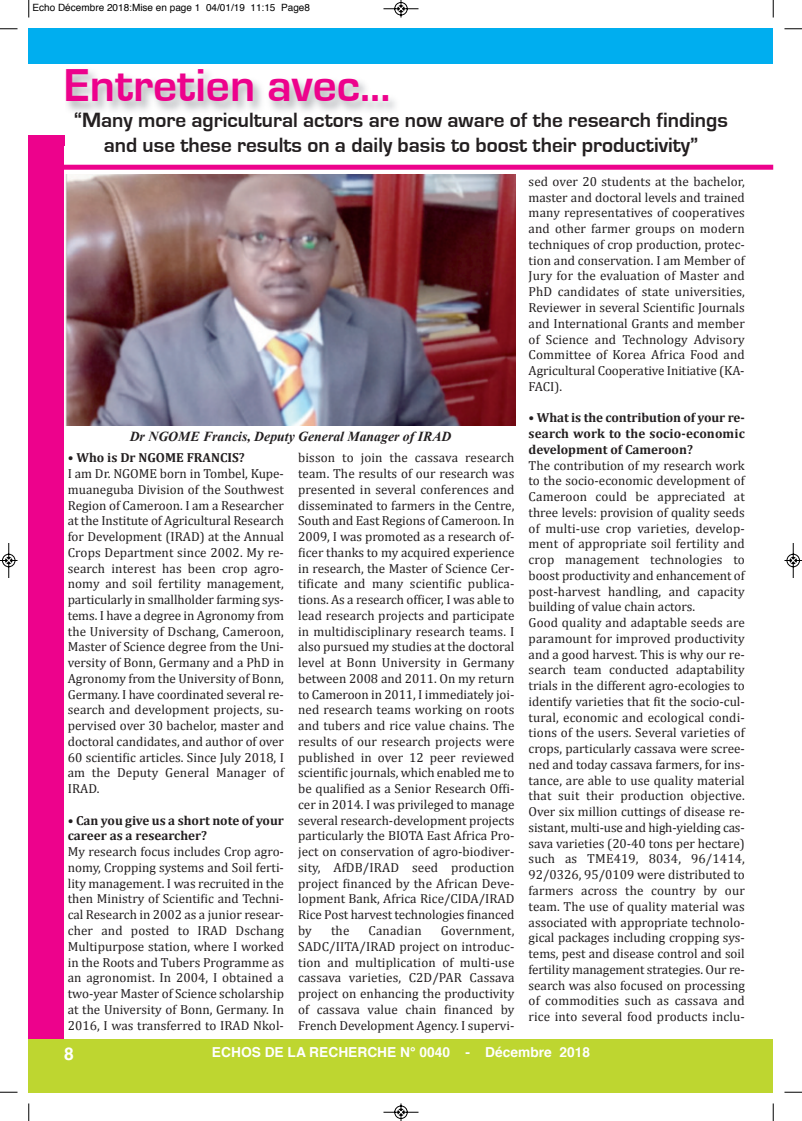
<style>
.page{position:relative;width:802px;height:1121px;background:#fff}
.page>*{position:absolute;margin:0;border:0;box-sizing:border-box;transform-origin:0 0}
.t1{font:700 47.5px "Eurostile";color:#ed028c}
.t2{font:700 21.25px/25.5px "Eurostile";color:#231f20;text-align:center}
.t3{font:700 17.5px "Helvetica";color:#fff}
.t4{font:italic 700 13.75px "Times New Roman";color:#231f20}
.t5{font:700 13.75px "Helvetica";color:#fff}
.t6{font:13.12px/15.8px "Cambria";color:#231f20;text-align:justify}
.t7{font:700 13.12px/15.8px "Cambria";color:#231f20}
.t8{font:10px "Helvetica";color:#000}
</style>
<div class="page">
<div style="left:29px;top:135px;width:35px;height:915px;background:#ed028c"></div>
<div style="left:29px;top:1039px;width:744px;height:53px;background:#bed630"></div>
<img style="left:64px;top:71px;width:331px;height:74px">
<div style="left:29px;top:29px;width:744px;height:35px;background:#00aeef"></div>
<img style="left:65px;top:174px;width:450px;height:252px">
<div style="left:29px;top:165px;width:744px;height:5px;background:#ed028c"></div>
<svg style="left:28px;top:0;width:2px;height:18px"></svg>
<svg style="left:0;top:28px;width:18px;height:2px"></svg>
<svg style="left:773px;top:0;width:1px;height:18px"></svg>
<svg style="left:784px;top:28px;width:18px;height:2px"></svg>
<svg style="left:28px;top:1103px;width:2px;height:17px"></svg>
<svg style="left:0;top:1091px;width:18px;height:2px"></svg>
<svg style="left:773px;top:1103px;width:1px;height:17px"></svg>
<svg style="left:784px;top:1091px;width:18px;height:2px"></svg>
<svg style="left:383px;top:0;width:36px;height:18px"></svg>
<svg style="left:383px;top:1103px;width:36px;height:17px"></svg>
<svg style="left:0;top:543px;width:18px;height:35px"></svg>
<svg style="left:784px;top:543px;width:18px;height:35px"></svg>
<p class="t8" style="left:32px;top:4px;width:279px">Echo Décembre 2018:Mise en page 1 04/01/19 11:15 Page8</p>
<h1 class="t1" style="left:64px;top:63px;width:328px">Entretien avec...</h1>
<h2 class="t2" style="left:74px;top:108px;width:655px">“Many more agricultural actors are now aware of the research findings and use these results on a daily basis to boost their productivity”</h2>
<p class="t4" style="left:130px;top:428px;width:323px">Dr NGOME Francis, Deputy General Manager of IRAD</p>
<p class="t7" style="left:68px;top:449px;width:179px">• Who is Dr NGOME FRANCIS?</p>
<p class="t6" style="left:68px;top:465px;width:218px">i am Dr. ngoMe born in Tombel, Kupe&shy;muaneguba Division of the southwest Region of cameroon. i am a Researcher at the institute of agricultural Research for Development (iRaD) at the annual crops Department since 2002. My re&shy;search interest has been crop agro&shy;nomy and soil fertility management, particularly in smallholder farming sys&shy;tems. i have a degree in agronomy from the university of Dschang, cameroon, Master of science degree from the uni&shy;versity of bonn, germany and a PhD in agronomy from the university of bonn, germany. i have coordinated several re&shy;search and development projects, su&shy;pervised over 30 bachelor, master and doctoral candidates, and author of over 60 scientific articles. since July 2018, i am the Deputy general Manager of iRaD.</p>
<p class="t7" style="left:68px;top:812px;width:218px">• Can you give us a short note of your career as a researcher?</p>
<p class="t6" style="left:68px;top:843px;width:218px">My research focus includes crop agro&shy;nomy, cropping systems and soil ferti&shy;lity management. i was recruited in the then Ministry of scientific and Techni&shy;cal Research in 2002 as a junior resear&shy;cher and posted to iRaD Dschang Multipurpose station, where i worked in the Roots and Tubers Programme as an agronomist. in 2004, i obtained a two-year Master of science scholarship at the university of bonn, germany. in 2016, i was transferred to iRaD nkol-</p>
<p class="t6" style="left:298px;top:449px;width:218px">bisson to join the cassava research team. The results of our research was presented in several conferences and disseminated to farmers in the centre, south and east Regions of cameroon. in 2009, i was promoted as a research of&shy;ficer thanks to my acquired experience in research, the Master of science cer&shy;tificate and many scientific publica&shy;tions. as a research officer, i was able to lead research projects and participate in multidisciplinary research teams. i also pursued my studies at the doctoral level at bonn university in germany between 2008 and 2011. on my return to cameroon in 2011, i immediately joi&shy;ned research teams working on roots and tubers and rice value chains. The results of our research projects were published in over 12 peer reviewed scientific journals, which enabled me to be qualified as a senior Research offi&shy;cer in 2014. i was privileged to manage several research-development projects particularly the bioTa east africa Pro&shy;ject on conservation of agro-biodiver&shy;sity, afDb/iRaD seed production project financed by the african Deve&shy;lopment bank, africa Rice/ciDa/iRaD Rice Post harvest technologies financed by</p>
<p class="t6" style="left:331px;top:922px;width:20px">the</p>
<p class="t6" style="left:368px;top:922px;width:55px">canadian</p>
<p class="t6" style="left:298px;top:922px;width:218px;text-indent:143px">government, saDc/iiTa/iRaD project on introduc&shy;tion and multiplication of multi-use cassava varieties, c2D/PaR cassava project on enhancing the productivity of cassava value chain financed by French Development agency. i supervi-</p>
<p class="t6" style="left:528px;top:173px;width:218px">sed over 20 students at the bachelor, master and doctoral levels and trained many representatives of cooperatives and other farmer groups on modern techniques of crop production, protec&shy;tion and conservation. i am Member of Jury for the evaluation of Master and PhD candidates of state universities, Reviewer in several scientific Journals and international grants and member of science and Technology advisory committee of Korea africa Food and agricultural cooperative initiative (Ka-Faci).</p>
<p class="t7" style="left:528px;top:409px;width:218px;text-align:justify">• What is the contribution of your re&shy;search work to the socio-economic development of Cameroon?</p>
<p class="t6" style="left:528px;top:457px;width:218px;text-align:left">The contribution of my research work to the socio-economic development of cameroon could be appreciated at three levels: provision of quality seeds of multi-use crop varieties, develop&shy;ment of appropriate soil fertility and crop management technologies to boost productivity and enhancement of post-harvest handling, and capacity building of value chain actors.<br>good quality and adaptable seeds are paramount for improved productivity and a good harvest. This is why our re&shy;search team conducted adaptability trials in the different agro-ecologies to identify varieties that fit the socio-cul&shy;tural, economic and ecological condi&shy;tions of the users. several varieties of crops, particularly cassava were scree&shy;ned and today cassava farmers, for ins&shy;tance, are able to use quality material that suit their production objective. over six million cuttings of disease re&shy;sistant, multi-use and high-yielding cas&shy;sava varieties (20-40 tons per hectare) such as TMe419, 8034, 96/1414, 92/0326, 95/0109 were distributed to farmers across the country by our team. The use of quality material was associated with appropriate technolo&shy;gical packages including cropping sys&shy;tems, pest and disease control and soil fertility management strategies. our re&shy;search was also focused on processing of commodities such as cassava and rice into several food products inclu-</p>
<h3 class="t3" style="left:64px;top:1046px;width:11px">8</h3>
<p class="t5" style="left:212px;top:1046px;width:379px">ECHOS DE LA RECHERCHE N° 0040 - Décembre 2018</p>
</div>
